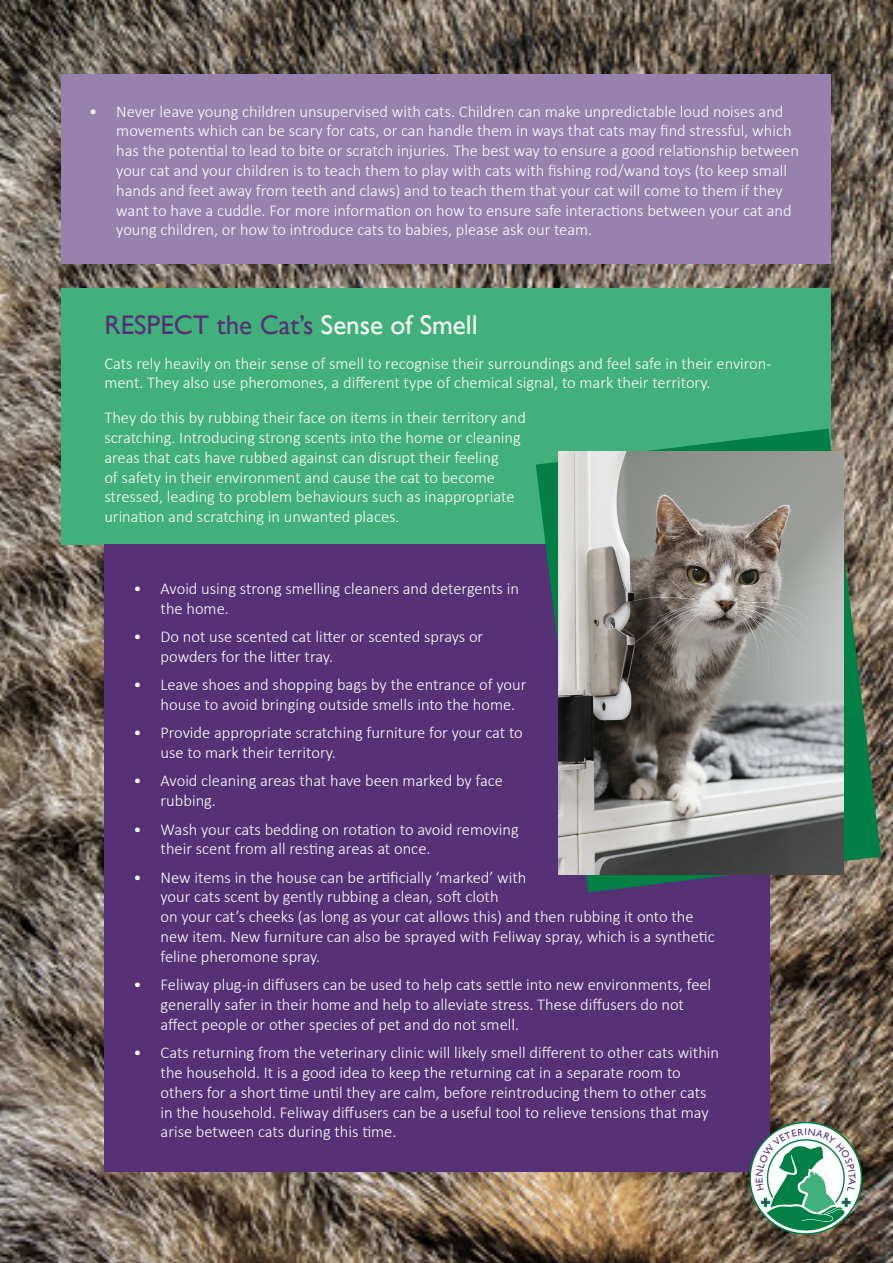
<style>
.page{position:relative;width:893px;height:1263px;background:#fff}
.page>*{position:absolute;margin:0;border:0;box-sizing:border-box;transform-origin:0 0}
.t1{font:27px "Gill Sans";color:#573175}
.t2{font:300 16.5px/19.8px "Calibri";color:#fff}
.t3{font:9.9px "Gill Sans";color:#573175}
.s1{color:#fff}
</style>
<div class="page">
<img style="left:0;top:0;width:893px;height:1263px">
<div style="left:62px;top:74px;width:769px;height:190px;background:#9682ad"></div>
<div style="left:62px;top:288px;width:769px;height:257px;background:#42b07b"></div>
<div style="left:104px;top:545px;width:666px;height:627px;background:#573175"></div>
<svg style="left:536px;top:429px;width:345px;height:463px"></svg>
<img style="left:559px;top:452px;width:285px;height:422px">
<svg style="left:750px;top:1122px;width:111px;height:112px"></svg>
<svg style="left:756px;top:1128px;width:100px;height:102px"></svg>
<p class="t2" style="left:116px;top:101px;width:684px;text-indent:-27px">• Never leave young children unsupervised with cats. Children can make unpredictable loud noises and movements which can be scary for cats, or can handle them in ways that cats may find stressful, which has the potential to lead to bite or scratch injuries. The best way to ensure a good relationship between your cat and your children is to teach them to play with cats with fishing rod/wand toys (to keep small hands and feet away from teeth and claws) and to teach them that your cat will come to them if they want to have a cuddle. For more information on how to ensure safe interactions between your cat and young children, or how to introduce cats to babies, please ask our team.</p>
<p class="t1" style="left:104px;top:309px;width:375px">RESPECT the Cat’s <span class="s1">Sense of Smell</span></p>
<p class="t2" style="left:104px;top:353px;width:669px">Cats rely heavily on their sense of smell to recognise their surroundings and feel safe in their environ&shy;ment. They also use pheromones, a different type of chemical signal, to mark their territory.</p>
<p class="t2" style="left:104px;top:408px;width:423px">They do this by rubbing their face on items in their territory and scratching. Introducing strong scents into the home or cleaning areas that cats have rubbed against can disrupt their feeling<br>of safety in their environment and cause the cat to become stressed, leading to problem behaviours such as inappropriate urination and scratching in unwanted places.</p>
<p class="t2" style="left:161px;top:578px;width:360px;text-indent:-27px">• Avoid using strong smelling cleaners and detergents in the home.</p>
<p class="t2" style="left:161px;top:627px;width:324px;text-indent:-27px">• Do not use scented cat litter or scented sprays or powders for the litter tray.</p>
<p class="t2" style="left:161px;top:675px;width:367px;text-indent:-27px">• Leave shoes and shopping bags by the entrance of your house to avoid bringing outside smells into the home.</p>
<p class="t2" style="left:161px;top:723px;width:364px;text-indent:-27px">• Provide appropriate scratching furniture for your cat to use to mark their territory.</p>
<p class="t2" style="left:161px;top:771px;width:344px;text-indent:-27px">• Avoid cleaning areas that have been marked by face rubbing.</p>
<p class="t2" style="left:161px;top:819px;width:360px;text-indent:-27px">• Wash your cats bedding on rotation to avoid removing their scent from all resting areas at once.</p>
<p class="t2" style="left:161px;top:867px;width:556px;text-indent:-27px">• New items in the house can be artificially ‘marked’ with<br>your cats scent by gently rubbing a clean, soft cloth<br>on your cat’s cheeks (as long as your cat allows this) and then rubbing it onto the new item. New furniture can also be sprayed with Feliway spray, which is a synthetic feline pheromone spray.</p>
<p class="t2" style="left:161px;top:975px;width:552px;text-indent:-27px">• Feliway plug-in diffusers can be used to help cats settle into new environments, feel generally safer in their home and help to alleviate stress. These diffusers do not affect people or other species of pet and do not smell.</p>
<p class="t2" style="left:161px;top:1042px;width:560px;text-indent:-27px">• Cats returning from the veterinary clinic will likely smell different to other cats within the household. It is a good idea to keep the returning cat in a separate room to others for a short time until they are calm, before reintroducing them to other cats in the household. Feliway diffusers can be a useful tool to relieve tensions that may arise between cats during this time.</p>
<p class="t3" style="left:804px;top:1126px;width:4px">I</p>
</div>
